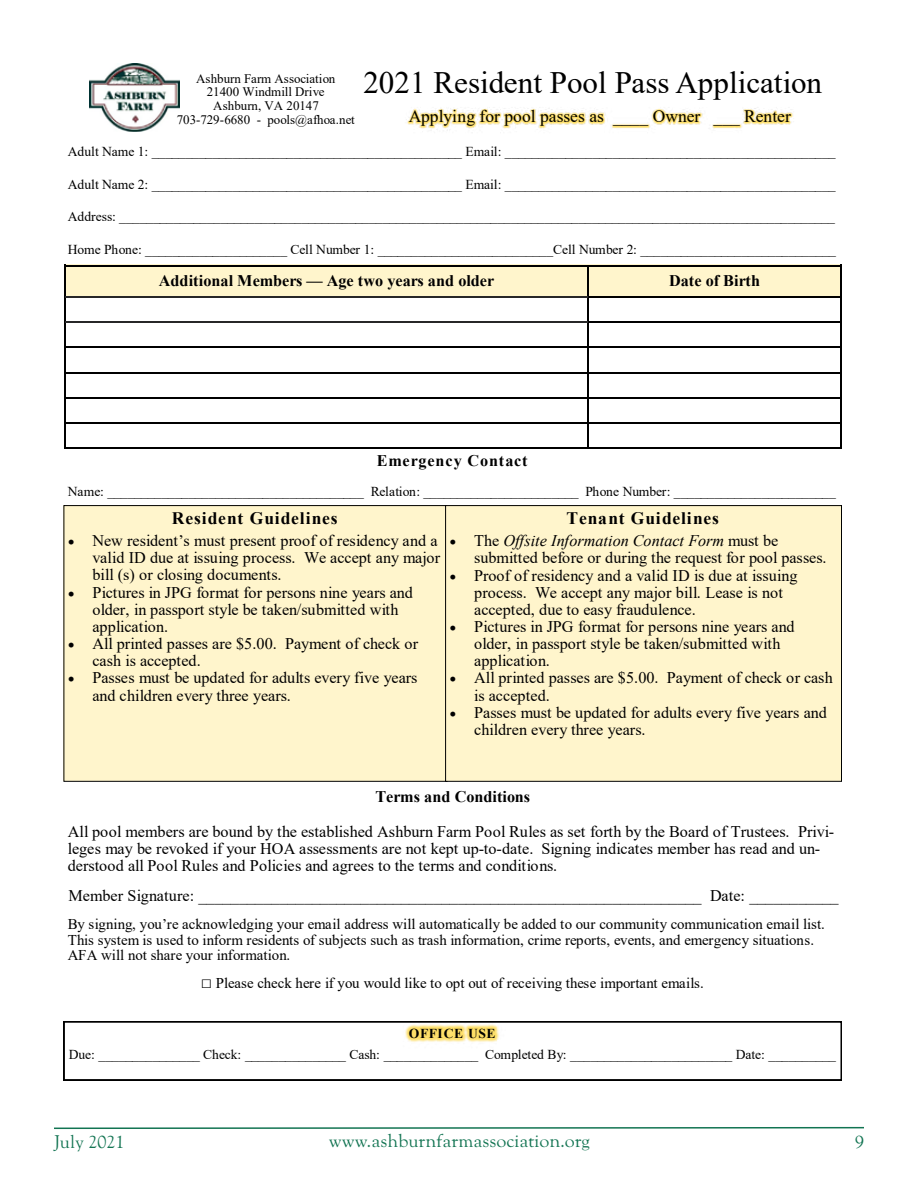
<style>
.page{position:relative;width:918px;height:1188px;background:#fff}
.page>*{position:absolute;margin:0;border:0;box-sizing:border-box;transform-origin:0 0}
.t1{font:31.05px "Times New Roman";color:#000}
.t2{font:18px "LTC Goudy Oldstyle Pro";color:#127452}
.t3{font:17.55px "Times New Roman";color:#000}
.t4{font:700 17.55px "Times New Roman";letter-spacing:.055em;color:#000}
.t5{font:16.2px/17.1px "Times New Roman";color:#000}
.t6{font:700 16.2px "Times New Roman";letter-spacing:.005em;color:#000}
.t7{font:700 16.2px "Times New Roman";letter-spacing:.055em;color:#000}
.t8{font:15px "Times New Roman";color:#000}
.t9{font:14.85px "Times New Roman";color:#000}
.t10{font:13.65px "Times New Roman";letter-spacing:-.005em;color:#000}
.t11{font:700 13.65px "Times New Roman";letter-spacing:.04em;color:#000}
.t12{font:13.05px "Times New Roman";color:#000}
.t13{font:12.9px/13.6px "Times New Roman";color:#000;text-align:center}
.s1{font-style:italic}
.s2{font-size:18.75px}
</style>
<div class="page">
<svg style="left:54px;top:1126px;width:810px;height:4px"></svg>
<div style="left:64px;top:265px;width:524px;height:32px;background:#fff5cc"></div>
<div style="left:588px;top:265px;width:254px;height:32px;background:#fff5cc"></div>
<hr style="left:64px;top:265px;width:2px;height:32px;background:#000">
<hr style="left:587px;top:266px;width:2px;height:31px;background:#000">
<hr style="left:840px;top:265px;width:2px;height:32px;background:#000">
<hr style="left:64px;top:297px;width:2px;height:76px;background:#000">
<hr style="left:587px;top:298px;width:2px;height:23px;background:#000">
<hr style="left:840px;top:297px;width:2px;height:25px;background:#000">
<hr style="left:587px;top:323px;width:2px;height:23px;background:#000">
<hr style="left:840px;top:322px;width:2px;height:24px;background:#000">
<hr style="left:587px;top:347px;width:2px;height:25px;background:#000">
<hr style="left:840px;top:346px;width:2px;height:27px;background:#000">
<hr style="left:64px;top:373px;width:2px;height:25px;background:#000">
<hr style="left:587px;top:374px;width:2px;height:23px;background:#000">
<hr style="left:840px;top:373px;width:2px;height:25px;background:#000">
<hr style="left:64px;top:423px;width:2px;height:24px;background:#000">
<hr style="left:587px;top:424px;width:2px;height:23px;background:#000">
<hr style="left:840px;top:423px;width:2px;height:24px;background:#000">
<hr style="left:64px;top:398px;width:2px;height:25px;background:#000">
<hr style="left:587px;top:398px;width:2px;height:25px;background:#000">
<hr style="left:840px;top:398px;width:2px;height:25px;background:#000">
<hr style="left:64px;top:265px;width:778px;height:1px;background:#000">
<hr style="left:65px;top:297px;width:523px;height:1px;background:#272728">
<hr style="left:588px;top:297px;width:252px;height:1px;background:#000">
<hr style="left:65px;top:321px;width:523px;height:2px;background:#272728">
<hr style="left:588px;top:321px;width:252px;height:2px;background:#000">
<hr style="left:65px;top:346px;width:523px;height:1px;background:#000">
<hr style="left:588px;top:346px;width:252px;height:1px;background:#000">
<hr style="left:65px;top:372px;width:523px;height:2px;background:#000">
<hr style="left:588px;top:372px;width:252px;height:2px;background:#000">
<hr style="left:65px;top:397px;width:523px;height:2px;background:#000">
<hr style="left:588px;top:397px;width:252px;height:2px;background:#000">
<hr style="left:65px;top:423px;width:523px;height:1px;background:#000">
<hr style="left:64px;top:447px;width:524px;height:2px;background:#000">
<hr style="left:588px;top:423px;width:252px;height:1px;background:#000">
<hr style="left:588px;top:447px;width:254px;height:2px;background:#000">
<svg style="left:64px;top:1022px;width:778px;height:58px"></svg>
<img style="left:394px;top:1021px;width:88px;height:34px">
<img style="left:482px;top:1021px;width:37px;height:34px">
<img style="left:90px;top:64px;width:90px;height:67px">
<img style="left:406px;top:108px;width:372px;height:23px">
<img style="left:778px;top:112px;width:15px;height:13px">
<div style="left:64px;top:506px;width:383px;height:275px;background:#fff5cc"></div>
<div style="left:446px;top:506px;width:396px;height:275px;background:#fff5cc"></div>
<div style="left:445px;top:505px;width:397px;height:277px;border:1px solid #000"></div>
<p class="t12" style="left:196px;top:69px;width:141px">Ashburn Farm Association</p>
<p class="t13" style="left:177px;top:85px;width:180px">21400 Windmill Drive<br>Ashburn, VA 20147<br>703-729-6680 - pools@afhoa.net</p>
<h1 class="t1" style="left:363px;top:61px;width:460px">2021 Resident Pool Pass Application</h1>
<p class="t3" style="left:409px;top:104px;width:384px">Applying for pool passes as ____ Owner ___ Renter</p>
<p class="t10" style="left:68px;top:142px;width:769px">Adult Name 1: ______________________________________________ Email: _________________________________________________</p>
<p class="t10" style="left:68px;top:175px;width:769px">Adult Name 2: ______________________________________________ Email: _________________________________________________</p>
<p class="t10" style="left:68px;top:207px;width:769px">Address: __________________________________________________________________________________________________________</p>
<p class="t10" style="left:68px;top:239px;width:770px">Home Phone: _____________________ Cell Number 1: __________________________Cell Number 2: _____________________________</p>
<p class="t6" style="left:159px;top:269px;width:337px">Additional Members — Age two years and older</p>
<p class="t6" style="left:669px;top:269px;width:93px">Date of Birth</p>
<p class="t7" style="left:377px;top:449px;width:152px">Emergency Contact</p>
<p class="t10" style="left:68px;top:482px;width:770px">Name: ______________________________________ Relation: _______________________ Phone Number: ________________________</p>
<p class="t4" style="left:172px;top:506px;width:167px">Resident Guidelines</p>
<p class="t5" style="left:92px;top:532px;width:349px;text-indent:-24px">• New resident’s must present proof of residency and a valid ID due at issuing process. We accept any major bill (s) or closing documents.</p>
<p class="t5" style="left:92px;top:583px;width:322px;text-indent:-24px">• Pictures in JPG format for persons nine years and older, in passport style be taken/submitted with application.</p>
<p class="t5" style="left:92px;top:635px;width:327px;text-indent:-24px">• All printed passes are $5.00. Payment of check or cash is accepted.</p>
<p class="t5" style="left:92px;top:669px;width:327px;text-indent:-24px">• Passes must be updated for adults every five years and children every three years.</p>
<p class="t4" style="left:567px;top:506px;width:154px">Tenant Guidelines</p>
<p class="t5" style="left:474px;top:532px;width:354px;text-indent:-24px">• The <span class="s1">Offsite Information Contact Form</span> must be submitted before or during the request for pool passes.</p>
<p class="t5" style="left:474px;top:566px;width:325px;text-indent:-24px">• Proof of residency and a valid ID is due at issuing process. We accept any major bill. Lease is not accepted, due to easy fraudulence.</p>
<p class="t5" style="left:474px;top:617px;width:322px;text-indent:-24px">• Pictures in JPG format for persons nine years and older, in passport style be taken/submitted with application.</p>
<p class="t5" style="left:474px;top:669px;width:360px;text-indent:-24px">• All printed passes are $5.00. Payment of check or cash is accepted.</p>
<p class="t5" style="left:474px;top:703px;width:354px;text-indent:-24px">• Passes must be updated for adults every five years and children every three years.</p>
<p class="t6" style="left:375px;top:785px;width:156px">Terms and Conditions</p>
<p class="t5" style="left:68px;top:822px;width:768px">All pool members are bound by the established Ashburn Farm Pool Rules as set forth by the Board of Trustees. Privi&shy;leges may be revoked if your HOA assessments are not kept up-to-date. Signing indicates member has read and un&shy;derstood all Pool Rules and Policies and agrees to the terms and conditions.</p>
<p class="t5" style="left:68px;top:887px;width:772px">Member Signature: ______________________________________________________________ Date: ___________</p>
<p class="t9" style="left:68px;top:913px;width:759px">By signing, you’re acknowledging your email address will automatically be added to our community communication email list.</p>
<p class="t8" style="left:68px;top:929px;width:748px">This system is used to inform residents of subjects such as trash information, crime reports, events, and emergency situations.</p>
<p class="t9" style="left:68px;top:945px;width:224px">AFA will not share your information.</p>
<p class="t9" style="left:201px;top:972px;width:505px"><span class="s2">□</span> Please check here if you would like to opt out of receiving these important emails.</p>
<p class="t11" style="left:409px;top:1023px;width:88px">OFFICE USE</p>
<p class="t10" style="left:69px;top:1045px;width:769px">Due: _______________ Check: _______________ Cash: ______________ Completed By: ________________________ Date: __________</p>
<p class="t2" style="left:54px;top:1131px;width:72px">July 2021</p>
<p class="t2" style="left:329px;top:1131px;width:263px">www.ashburnfarmassociation.org</p>
<p class="t2" style="left:855px;top:1131px;width:10px">9</p>
</div>
